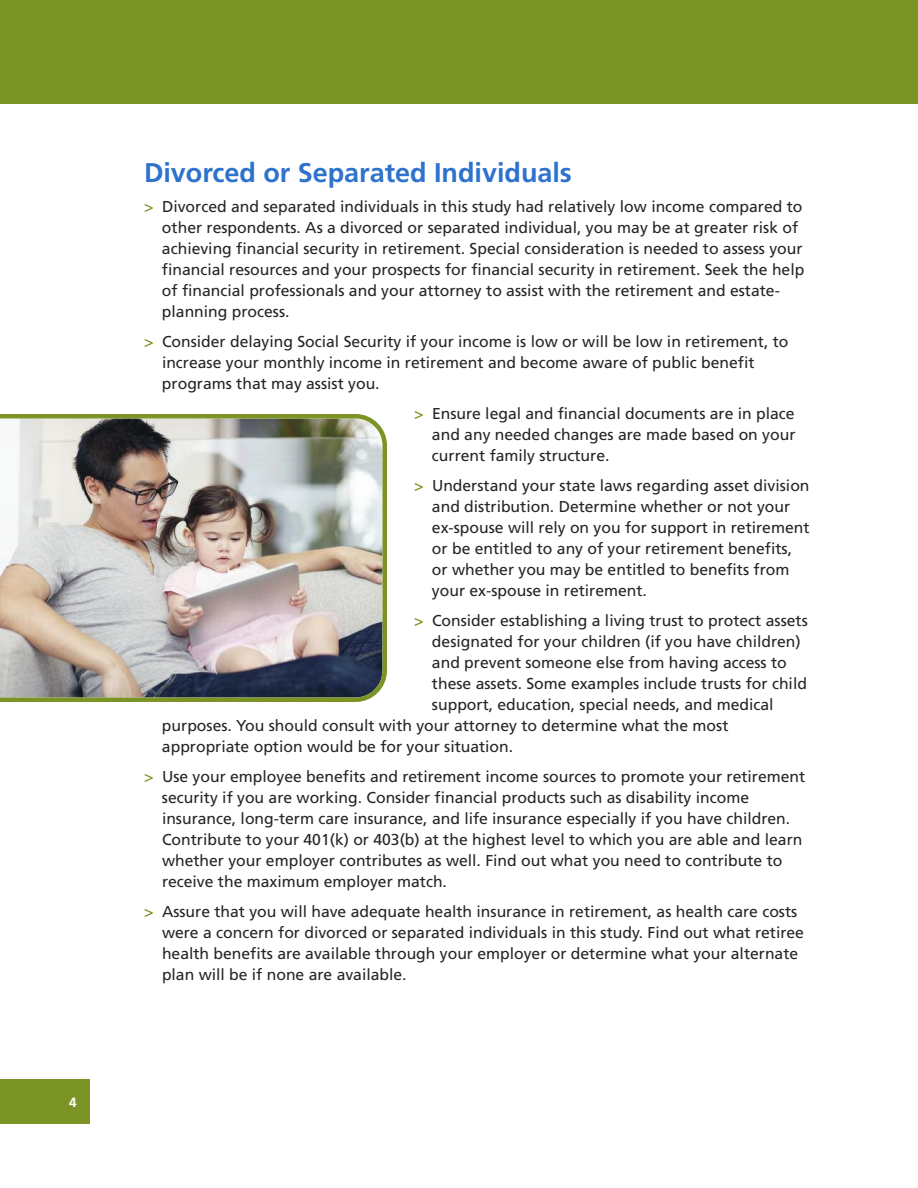
<style>
.page{position:relative;width:918px;height:1188px;background:#fff}
.page>*{position:absolute;margin:0;border:0;box-sizing:border-box;transform-origin:0 0}
.t1{font:700 27px "Frutiger";color:#2d72cc}
.t2{font:15.75px/21px "Frutiger";color:#272627}
.t3{font:700 13.5px "Frutiger";color:#fff}
.s1{color:#7b9425}
</style>
<div class="page">
<img style="left:0;top:414px;width:387px;height:288px">
<div style="left:0;top:1079px;width:90px;height:45px;background:#7b9425"></div>
<div style="left:0;top:0;width:918px;height:103px;background:#7b9425"></div>
<p class="t3" style="left:69px;top:1096px;width:9px">4</p>
<h1 class="t1" style="left:144px;top:162px;width:429px">Divorced or Separated Individuals</h1>
<p class="t2" style="left:162px;top:197px;width:644px;text-indent:-18px"><span class="s1">&gt;</span> Divorced and separated individuals in this study had relatively low income compared to other respondents. As a divorced or separated individual, you may be at greater risk of achieving financial security in retirement. Special consideration is needed to assess your financial resources and your prospects for financial security in retirement. Seek the help of financial professionals and your attorney to assist with the retirement and estate&shy;planning process.</p>
<p class="t2" style="left:162px;top:332px;width:628px;text-indent:-18px"><span class="s1">&gt;</span> Consider delaying Social Security if your income is low or will be low in retirement, to increase your monthly income in retirement and become aware of public benefit programs that may assist you.</p>
<p class="t2" style="left:432px;top:404px;width:365px;text-align:justify;text-indent:-18px"><span class="s1">&gt;</span> Ensure legal and financial documents are in place and any needed changes are made based on your current family structure.</p>
<p class="t2" style="left:432px;top:476px;width:379px;text-indent:-18px"><span class="s1">&gt;</span> Understand your state laws regarding asset division and distribution. Determine whether or not your ex-spouse will rely on you for support in retirement or be entitled to any of your retirement benefits, or whether you may be entitled to benefits from your ex-spouse in retirement.</p>
<p class="t2" style="left:414px;top:611px;width:395px"><span class="s1">&gt;</span> Consider establishing a living trust to protect assets</p>
<p class="t2" style="left:432px;top:632px;width:370px">designated for your children (if you have children)</p>
<p class="t2" style="left:432px;top:653px;width:356px">and prevent someone else from having access to</p>
<p class="t2" style="left:432px;top:674px;width:376px">these assets. Some examples include trusts for child</p>
<p class="t2" style="left:432px;top:695px;width:343px">support, education, special needs, and medical</p>
<p class="t2" style="left:162px;top:716px;width:568px">purposes. You should consult with your attorney to determine what the most</p>
<p class="t2" style="left:162px;top:737px;width:353px">appropriate option would be for your situation.</p>
<p class="t2" style="left:162px;top:767px;width:645px;text-indent:-18px"><span class="s1">&gt;</span> Use your employee benefits and retirement income sources to promote your retirement security if you are working. Consider financial products such as disability income insurance, long-term care insurance, and life insurance especially if you have children.<br>Contribute to your 401(k) or 403(b) at the highest level to which you are able and learn whether your employer contributes as well. Find out what you need to contribute to receive the maximum employer match.</p>
<p class="t2" style="left:162px;top:902px;width:644px;text-indent:-18px"><span class="s1">&gt;</span> Assure that you will have adequate health insurance in retirement, as health care costs were a concern for divorced or separated individuals in this study. Find out what retiree health benefits are available through your employer or determine what your alternate plan will be if none are available.</p>
</div>
